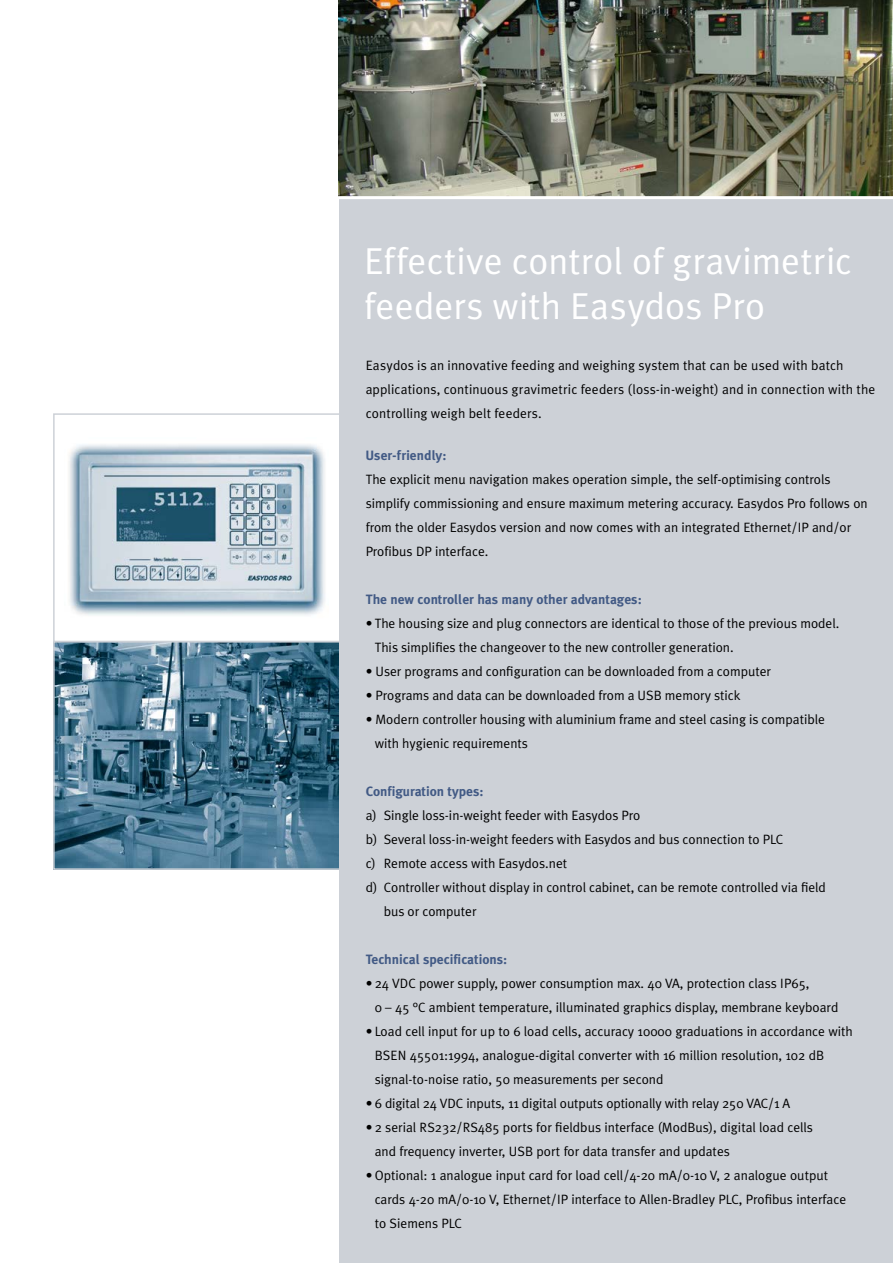
<style>
.page{position:relative;width:893px;height:1263px;background:#fff}
.page>*{position:absolute;margin:0;border:0;box-sizing:border-box;transform-origin:0 0}
.t1{font:37.5px/45px "Meta Plus Normal";letter-spacing:.005em;color:#fff}
.t2{font:13.5px/24px "Meta Plus Normal";color:#000}
.t3{font:700 13.5px "Meta Plus";color:#425a85}
.t4{font:700 13.5px "Meta";letter-spacing:.015em;color:#425a85}
</style>
<div class="page">
<img style="left:56px;top:644px;width:283px;height:223px">
<div style="left:53px;top:641px;width:304px;height:229px;border:2px solid #cdd1d7"></div>
<img style="left:69px;top:444px;width:256px;height:172px">
<div style="left:53px;top:413px;width:304px;height:229px;border:2px solid #cdd1d7"></div>
<div style="left:339px;top:0;width:554px;height:1263px;background:#cdd1d7"></div>
<img style="left:338px;top:0;width:555px;height:196px">
<hr style="left:337px;top:196px;width:556px;height:3px;background:#fff">
<h1 class="t1" style="left:364px;top:238px;width:489px">Effective control of gravimetric feeders with Easydos Pro</h1>
<p class="t2" style="left:366px;top:353px;width:511px">Easydos is an innovative feeding and weighing system that can be used with batch applications, continuous gravimetric feeders (loss-in-weight) and in connection with the controlling weigh belt feeders.</p>
<p class="t4" style="left:366px;top:448px;width:82px">User-friendly:</p>
<p class="t2" style="left:366px;top:467px;width:504px">The explicit menu navigation makes operation simple, the self-optimising controls simplify commissioning and ensure maximum metering accuracy. Easydos Pro follows on from the older Easydos version and now comes with an integrated Ethernet/IP and/or Profibus DP interface.</p>
<p class="t3" style="left:366px;top:592px;width:278px">The new controller has many other advantages:</p>
<p class="t2" style="left:375px;top:611px;width:466px;text-indent:-9px">• The housing size and plug connectors are identical to those of the previous model.<br>This simplifies the changeover to the new controller generation.</p>
<p class="t2" style="left:366px;top:659px;width:407px">• User programs and configuration can be downloaded from a computer</p>
<p class="t2" style="left:366px;top:683px;width:376px">• Programs and data can be downloaded from a USB memory stick</p>
<p class="t2" style="left:375px;top:707px;width:452px;text-indent:-9px">• Modern controller housing with aluminium frame and steel casing is compatible with hygienic requirements</p>
<p class="t3" style="left:366px;top:784px;width:119px">Configuration types:</p>
<p class="t2" style="left:366px;top:803px;width:276px">a) Single loss-in-weight feeder with Easydos Pro</p>
<p class="t2" style="left:366px;top:827px;width:419px">b) Several loss-in-weight feeders with Easydos and bus connection to PLC</p>
<p class="t2" style="left:366px;top:851px;width:203px">c) Remote access with Easydos.net</p>
<p class="t2" style="left:366px;top:875px;width:462px">d) Controller without display in control cabinet, can be remote controlled via field</p>
<p class="t2" style="left:384px;top:899px;width:94px">bus or computer</p>
<p class="t3" style="left:366px;top:952px;width:143px">Technical specifications:</p>
<p class="t2" style="left:375px;top:971px;width:465px;text-indent:-9px">• 24 VDC power supply, power consumption max. 40 VA, protection class IP65,<br>0 – 45 °C ambient temperature, illuminated graphics display, membrane keyboard</p>
<p class="t2" style="left:375px;top:1019px;width:480px;text-indent:-9px">• Load cell input for up to 6 load cells, accuracy 10000 graduations in accordance with<br>BSEN 45501:1994, analogue-digital converter with 16 million resolution, 102 dB signal-to-noise ratio, 50 measurements per second</p>
<p class="t2" style="left:366px;top:1091px;width:426px">• 6 digital 24 VDC inputs, 11 digital outputs optionally with relay 250 VAC/1 A</p>
<p class="t2" style="left:375px;top:1115px;width:440px;text-indent:-9px">• 2 serial RS232/RS485 ports for fieldbus interface (ModBus), digital load cells and frequency inverter, USB port for data transfer and updates</p>
<p class="t2" style="left:375px;top:1163px;width:473px;text-indent:-9px">• Optional: 1 analogue input card for load cell/4-20 mA/0-10 V, 2 analogue output cards 4-20 mA/0-10 V, Ethernet/IP interface to Allen-Bradley PLC, Profibus interface to Siemens PLC</p>
</div>
